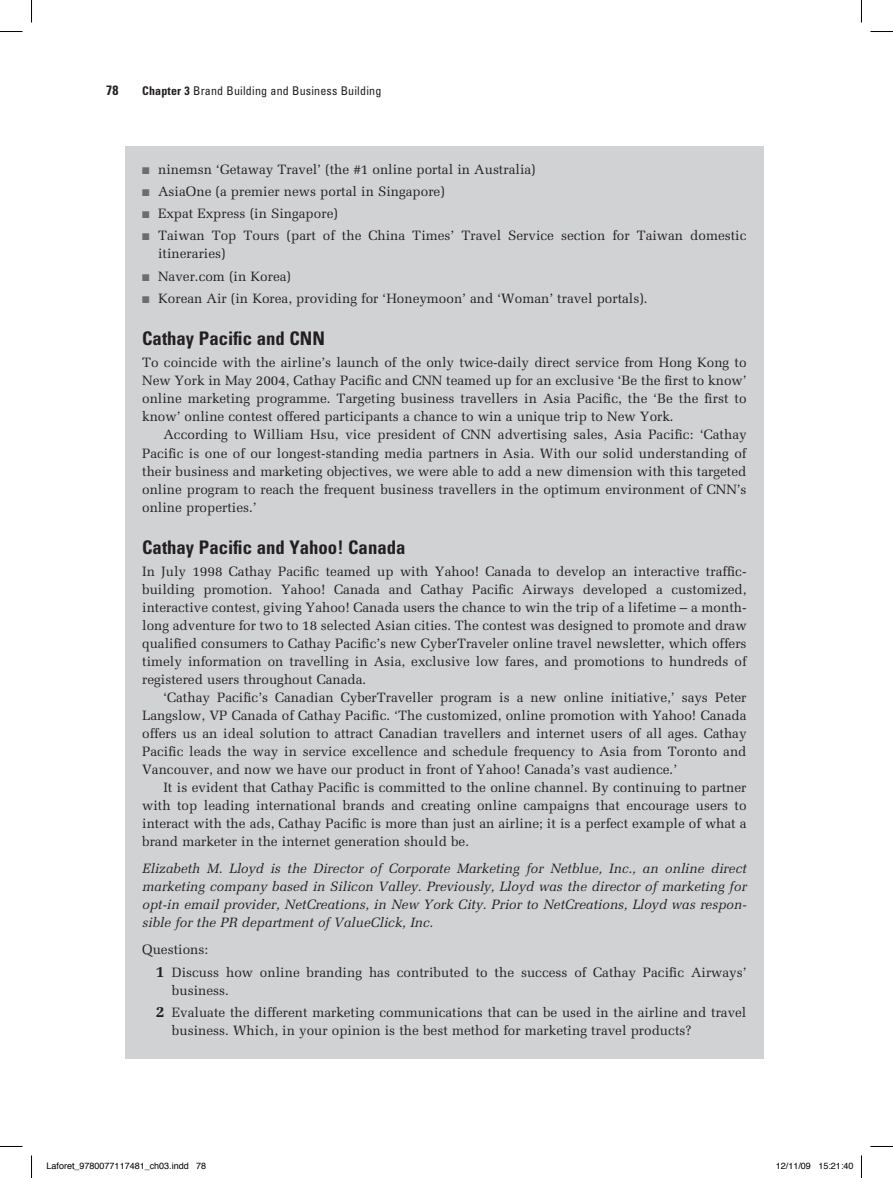
<style>
.page{position:relative;width:893px;height:1178px;background:#fff}
.page>*{position:absolute;margin:0;border:0;box-sizing:border-box;transform-origin:0 0}
.t1{font:700 condensed 18.75px "Univers LT Std";color:#231f20}
.t2{font:13.5px/18px "Melior LT Std";color:#231f20;text-align:justify}
.t3{font:italic 13.5px/18px "Melior LT Std";color:#231f20;text-align:justify}
.t4{font:700 condensed 13.5px "Univers LT Std";color:#231f20}
.t5{font:condensed 12px "Univers LT Std";letter-spacing:.015em;color:#231f20}
.t6{font:9px "Helvetica";color:#000}
.s1{font-weight:700}
.s2{color:#6c6d70}
.s3{font-weight:700;font-size:15.75px}
</style>
<div class="page">
<div style="left:125px;top:146px;width:638px;height:912px;background:#d1d2d4"></div>
<svg style="left:0;top:31px;width:22px;height:1px"></svg>
<svg style="left:870px;top:31px;width:22px;height:1px"></svg>
<svg style="left:31px;top:0;width:1px;height:22px"></svg>
<svg style="left:31px;top:1155px;width:1px;height:22px"></svg>
<p class="t4" style="left:106px;top:82px;width:14px">78</p>
<p class="t5" style="left:142px;top:83px;width:240px"><span class="s1">Chapter 3</span> Brand Building and Business Building</p>
<p class="t2" style="left:142px;top:160px;width:395px"><span class="s2">■</span> ninemsn ‘Getaway Travel’ (the #1 online portal in Australia)</p>
<p class="t2" style="left:142px;top:182px;width:304px"><span class="s2">■</span> AsiaOne (a premier news portal in Singapore)</p>
<p class="t2" style="left:142px;top:204px;width:197px"><span class="s2">■</span> Expat Express (in Singapore)</p>
<p class="t2" style="left:158px;top:227px;width:589px;text-indent:-16px"><span class="s2">■</span> Taiwan Top Tours (part of the China Times’ Travel Service section for Taiwan domestic itineraries)</p>
<p class="t2" style="left:142px;top:267px;width:150px"><span class="s2">■</span> Naver.com (in Korea)</p>
<p class="t2" style="left:142px;top:289px;width:507px"><span class="s2">■</span> Korean Air (in Korea, providing for ‘Honeymoon’ and ‘Woman’ travel portals).</p>
<h1 class="t1" style="left:142px;top:327px;width:184px">Cathay Pacific and CNN</h1>
<p class="t2" style="left:142px;top:354px;width:605px">To coincide with the airline’s launch of the only twice-daily direct service from Hong Kong to New York in May 2004, Cathay Pacific and CNN teamed up for an exclusive ‘Be the first to know’ online marketing programme. Targeting business travellers in Asia Pacific, the ‘Be the first to know’ online contest offered participants a chance to win a unique trip to New York.</p>
<p class="t2" style="left:142px;top:426px;width:605px;text-indent:21px">According to William Hsu, vice president of CNN advertising sales, Asia Pacific: ‘Cathay Pacific is one of our longest-standing media partners in Asia. With our solid understanding of their business and marketing objectives, we were able to add a new dimension with this targeted online program to reach the frequent business travellers in the optimum environment of CNN’s online properties.’</p>
<h1 class="t1" style="left:142px;top:535px;width:265px">Cathay Pacific and Yahoo! Canada</h1>
<p class="t2" style="left:142px;top:562px;width:605px">In July 1998 Cathay Pacific teamed up with Yahoo! Canada to develop an interactive traffic&shy;building promotion. Yahoo! Canada and Cathay Pacific Airways developed a customized, interactive contest, giving Yahoo! Canada users the chance to win the trip of a lifetime – a month&shy;long adventure for two to 18 selected Asian cities. The contest was designed to promote and draw qualified consumers to Cathay Pacific’s new CyberTraveler online travel newsletter, which offers timely information on travelling in Asia, exclusive low fares, and promotions to hundreds of registered users throughout Canada.</p>
<p class="t2" style="left:142px;top:688px;width:605px;text-indent:21px">‘Cathay Pacific’s Canadian CyberTraveller program is a new online initiative,’ says Peter Langslow, VP Canada of Cathay Pacific. ‘The customized, online promotion with Yahoo! Canada offers us an ideal solution to attract Canadian travellers and internet users of all ages. Cathay Pacific leads the way in service excellence and schedule frequency to Asia from Toronto and Vancouver, and now we have our product in front of Yahoo! Canada’s vast audience.’</p>
<p class="t2" style="left:142px;top:778px;width:605px;text-indent:21px">It is evident that Cathay Pacific is committed to the online channel. By continuing to partner with top leading international brands and creating online campaigns that encourage users to interact with the ads, Cathay Pacific is more than just an airline; it is a perfect example of what a brand marketer in the internet generation should be.</p>
<p class="t3" style="left:142px;top:859px;width:605px">Elizabeth M. Lloyd is the Director of Corporate Marketing for Netblue, Inc., an online direct marketing company based in Silicon Valley. Previously, Lloyd was the director of marketing for opt-in email provider, NetCreations, in New York City. Prior to NetCreations, Lloyd was respon&shy;sible for the PR department of ValueClick, Inc.</p>
<p class="t2" style="left:156px;top:938px;width:592px;line-height:22.4px;text-indent:-14px">Questions:<br><span class="s3">1</span> Discuss how online branding has contributed to the success of Cathay Pacific Airways’</p>
<p class="t2" style="left:156px;top:978px;width:592px;line-height:22.2px;text-indent:16px">business.<br><span class="s3">2</span> Evaluate the different marketing communications that can be used in the airline and travel</p>
<p class="t2" style="left:172px;top:1021px;width:521px">business. Which, in your opinion is the best method for marketing travel products?</p>
<p class="t6" style="left:46px;top:1158px;width:161px">Laforet_9780077117481_ch03.indd 78</p>
<p class="t6" style="left:775px;top:1158px;width:79px">12/11/09 15:21:40</p>
</div>
